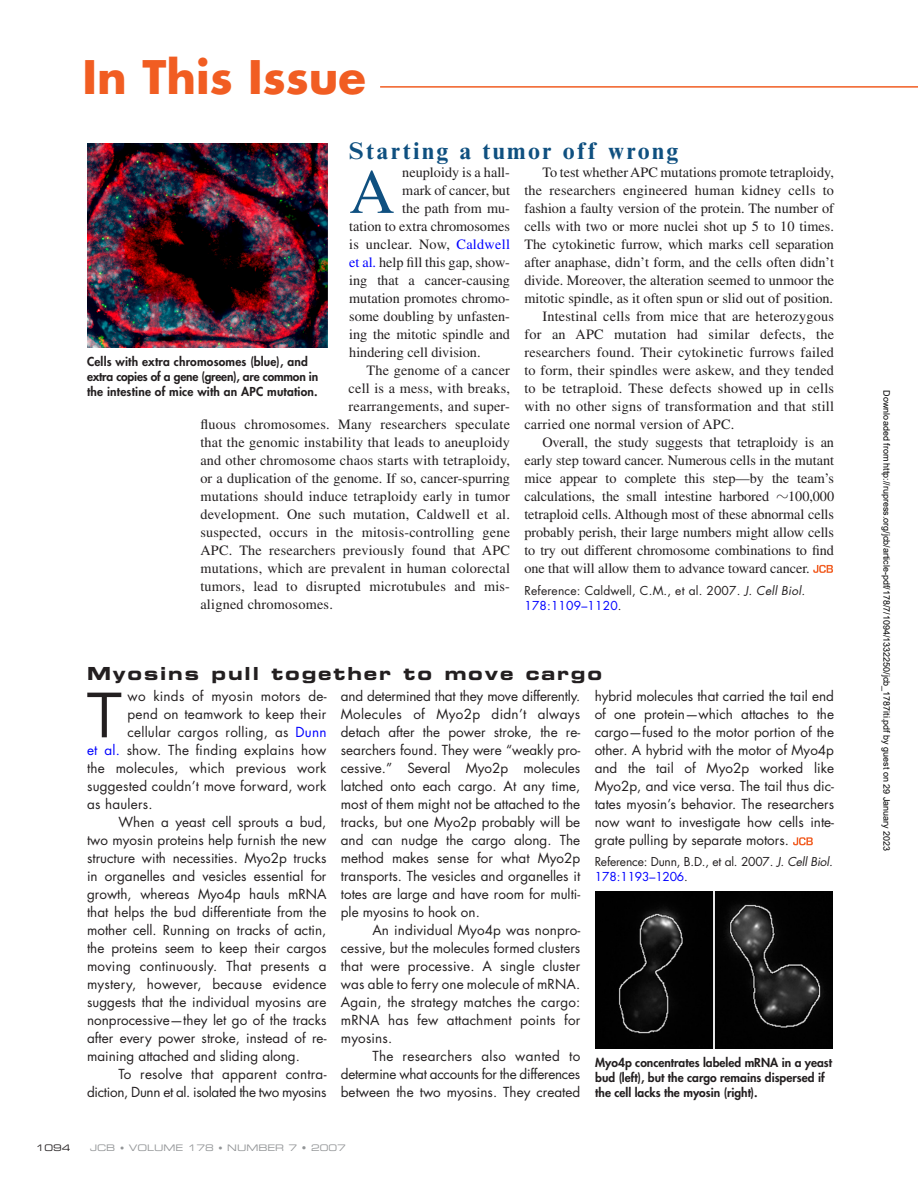
<style>
.page{position:relative;width:918px;height:1188px;background:#fff}
.page>*{position:absolute;margin:0;border:0;box-sizing:border-box;transform-origin:0 0}
.t1{font:63px "Times LT Std";color:#0f5080}
.t2{font:59.55px "Eurostile LT Std";color:#231f20}
.t3{font:700 45px "Futura Std";color:#f15d22}
.t4{font:700 24px "Times New Roman MT Std";letter-spacing:.1em;color:#0f5080}
.t5{font:18px "Eurostile LT Std Bold Ex 2";letter-spacing:.1em;color:#231f20}
.t6{font:14.25px/18px "Times LT Std";letter-spacing:.015em;color:#231f20;text-align:justify}
.t7{font:14.25px "Times LT Std";letter-spacing:-.005em;color:#231f20}
.t8{font:13.5px/18px "Futura Std";color:#231f20;text-align:justify}
.t9{font:13.5px "Futura Std";letter-spacing:-.02em;color:#231f20}
.t10{font:800 12px/15px "Futura Std";color:#231f20}
.t11{font:12px/14.2px "Futura Std";letter-spacing:.015em;color:#231f20}
.t12{font:12px/14.9px "Futura Std";letter-spacing:-.015em;color:#231f20}
.t13{font:9px "Arial";color:#000}
.t14{font:9px "Eurostile LT Std Ex 2";color:#949698}
.t15{font:9px "Eurostile LT Std Ex 2";color:#231f20}
.s1{color:#00f}
.s2{font-style:italic}
.s3{font-size:8.25px}
</style>
<div class="page">
<hr style="left:380px;top:86px;width:538px;height:2px;background:#f15d22">
<svg style="left:813px;top:565px;width:20px;height:8px"></svg>
<svg style="left:793px;top:837px;width:20px;height:8px"></svg>
<img style="left:87px;top:143px;width:241px;height:205px">
<img style="left:595px;top:892px;width:238px;height:157px">
<h3 class="t3" style="left:83px;top:56px;width:285px">In This Issue</h3>
<h3 class="t4" style="left:349px;top:142px;width:331px">Starting a tumor off wrong</h3>
<h1 class="t1" style="left:349px;top:168px;width:47px">A</h1>
<p class="t6" style="left:402px;top:165px;width:109px">neuploidy is a hall-</p>
<p class="t6" style="left:402px;top:183px;width:109px">mark of cancer, but</p>
<p class="t6" style="left:402px;top:201px;width:109px">the path from mu-</p>
<p class="t6" style="left:349px;top:219px;width:162px">tation to extra chromosomes</p>
<p class="t6" style="left:349px;top:237px;width:162px">is unclear. Now, <span class="s1">Caldwell</span></p>
<p class="t6" style="left:349px;top:255px;width:162px"><span class="s1">et al.</span> help fill this gap, show-</p>
<p class="t6" style="left:349px;top:273px;width:162px">ing that a cancer-causing</p>
<p class="t6" style="left:349px;top:291px;width:162px">mutation promotes chromo-</p>
<p class="t6" style="left:349px;top:309px;width:162px">some doubling by unfasten-</p>
<p class="t6" style="left:349px;top:327px;width:162px">ing the mitotic spindle and</p>
<p class="t6" style="left:349px;top:345px;width:133px">hindering cell division.</p>
<p class="t6" style="left:367px;top:363px;width:145px">The genome of a cancer</p>
<p class="t6" style="left:349px;top:381px;width:163px">cell is a mess, with breaks,</p>
<p class="t6" style="left:349px;top:399px;width:163px">rearrangements, and super-</p>
<p class="t6" style="left:200px;top:417px;width:311px">fluous chromosomes. Many researchers speculate</p>
<p class="t6" style="left:200px;top:435px;width:311px">that the genomic instability that leads to aneuploidy</p>
<p class="t6" style="left:200px;top:453px;width:311px">and other chromosome chaos starts with tetraploidy,</p>
<p class="t6" style="left:200px;top:471px;width:311px">or a duplication of the genome. If so, cancer-spurring</p>
<p class="t6" style="left:200px;top:489px;width:311px">mutations should induce tetraploidy early in tumor</p>
<p class="t6" style="left:200px;top:507px;width:311px">development. One such mutation, Caldwell et al.</p>
<p class="t6" style="left:200px;top:525px;width:311px">suspected, occurs in the mitosis-controlling gene</p>
<p class="t6" style="left:200px;top:543px;width:311px">APC. The researchers previously found that APC</p>
<p class="t6" style="left:200px;top:561px;width:311px">mutations, which are prevalent in human colorectal</p>
<p class="t6" style="left:200px;top:579px;width:311px">tumors, lead to disrupted microtubules and mis-</p>
<p class="t6" style="left:200px;top:597px;width:134px">aligned chromosomes.</p>
<p class="t10" style="left:87px;top:355px;width:233px">Cells with extra chromosomes (blue), and extra copies of a gene (green), are common in the intestine of mice with an APC mutation.</p>
<p class="t6" style="left:542px;top:165px;width:293px">To test whether APC mutations promote tetraploidy,</p>
<p class="t6" style="left:524px;top:183px;width:311px">the researchers engineered human kidney cells to</p>
<p class="t6" style="left:524px;top:201px;width:311px">fashion a faulty version of the protein. The number of</p>
<p class="t6" style="left:524px;top:219px;width:311px">cells with two or more nuclei shot up 5 to 10 times.</p>
<p class="t6" style="left:524px;top:237px;width:311px">The cytokinetic furrow, which marks cell separation</p>
<p class="t6" style="left:524px;top:255px;width:311px">after anaphase, didn’t form, and the cells often didn’t</p>
<p class="t6" style="left:524px;top:273px;width:311px">divide. Moreover, the alteration seemed to unmoor the</p>
<p class="t6" style="left:524px;top:291px;width:310px">mitotic spindle, as it often spun or slid out of position.</p>
<p class="t6" style="left:542px;top:309px;width:293px">Intestinal cells from mice that are heterozygous</p>
<p class="t6" style="left:524px;top:327px;width:311px">for an APC mutation had similar defects, the</p>
<p class="t6" style="left:524px;top:345px;width:311px">researchers found. Their cytokinetic furrows failed</p>
<p class="t6" style="left:524px;top:363px;width:311px">to form, their spindles were askew, and they tended</p>
<p class="t6" style="left:524px;top:381px;width:311px">to be tetraploid. These defects showed up in cells</p>
<p class="t6" style="left:524px;top:399px;width:311px">with no other signs of transformation and that still</p>
<p class="t6" style="left:524px;top:417px;width:211px">carried one normal version of APC.</p>
<p class="t7" style="left:542px;top:437px;width:293px">Overall, the study suggests that tetraploidy is an</p>
<p class="t7" style="left:524px;top:455px;width:311px">early step toward cancer. Numerous cells in the mutant</p>
<p class="t7" style="left:524px;top:473px;width:311px">mice appear to complete this step—by the team’s</p>
<p class="t7" style="left:524px;top:491px;width:246px">calculations, the small intestine harbored</p>
<p class="t6" style="left:524px;top:489px;width:311px;text-indent:264px">100,000 tetraploid cells. Although most of these abnormal cells probably perish, their large numbers might allow cells to try out different chromosome combinations to find one that will allow them to advance toward cancer.</p>
<p class="t11" style="left:524px;top:585px;width:282px">Reference: Caldwell, C.M., et al. 2007. <span class="s2">J. Cell Biol.<br></span><span class="s1">178:1109–1120</span>.</p>
<h3 class="t5" style="left:87px;top:665px;width:517px">Myosins pull together to move cargo</h3>
<h2 class="t2" style="left:87px;top:688px;width:36px">T</h2>
<p class="t8" style="left:128px;top:688px;width:200px">wo kinds of myosin motors de-</p>
<p class="t8" style="left:341px;top:688px;width:241px">and determined that they move differently.<br>Molecules of Myo2p didn’t always detach after the power stroke, the re&shy;searchers found. They were “weakly pro&shy;cessive.” Several Myo2p molecules latched onto each cargo. At any time, most of them might not be attached to the tracks, but one Myo2p probably will be and can nudge the cargo along. The method makes sense for what Myo2p transports. The vesicles and organelles it totes are large and have room for multi&shy;ple myosins to hook on.</p>
<p class="t8" style="left:341px;top:922px;width:241px;text-indent:31px">An individual Myo4p was nonpro&shy;cessive, but the molecules formed clusters that were processive. A single cluster was able to ferry one molecule of mRNA.<br>Again, the strategy matches the cargo: mRNA has few attachment points for myosins.</p>
<p class="t8" style="left:341px;top:1048px;width:241px;text-indent:31px">The researchers also wanted to determine what accounts for the differences between the two myosins. They created</p>
<p class="t8" style="left:595px;top:688px;width:241px">hybrid molecules that carried the tail end of one protein—which attaches to the cargo—fused to the motor portion of the other. A hybrid with the motor of Myo4p and the tail of Myo2p worked like Myo2p, and vice versa. The tail thus dic&shy;tates myosin’s behavior. The researchers now want to investigate how cells inte&shy;grate pulling by separate motors.</p>
<p class="t12" style="left:595px;top:855px;width:240px">Reference: Dunn, B.D., et al. 2007. <span class="s2">J. Cell Biol.<br></span><span class="s1">178:1193–1206</span>.</p>
<p class="t8" style="left:128px;top:706px;width:200px">pend on teamwork to keep their</p>
<p class="t8" style="left:128px;top:724px;width:200px">cellular cargos rolling, as <span class="s1">Dunn</span></p>
<p class="t8" style="left:87px;top:742px;width:241px"><span class="s1">et al.</span> show. The finding explains how</p>
<p class="t8" style="left:87px;top:760px;width:241px">the molecules, which previous work</p>
<p class="t8" style="left:87px;top:778px;width:241px">suggested couldn’t move forward, work</p>
<p class="t8" style="left:87px;top:796px;width:67px">as haulers.</p>
<p class="t8" style="left:119px;top:814px;width:209px">When a yeast cell sprouts a bud,</p>
<p class="t8" style="left:87px;top:832px;width:241px">two myosin proteins help furnish the new</p>
<p class="t8" style="left:87px;top:850px;width:241px">structure with necessities. Myo2p trucks</p>
<p class="t8" style="left:87px;top:868px;width:241px">in organelles and vesicles essential for</p>
<p class="t8" style="left:87px;top:886px;width:241px">growth, whereas Myo4p hauls mRNA</p>
<p class="t8" style="left:87px;top:904px;width:241px">that helps the bud differentiate from the</p>
<p class="t8" style="left:87px;top:922px;width:241px">mother cell. Running on tracks of actin,</p>
<p class="t8" style="left:87px;top:940px;width:241px">the proteins seem to keep their cargos</p>
<p class="t8" style="left:87px;top:958px;width:241px">moving continuously. That presents a</p>
<p class="t8" style="left:87px;top:976px;width:241px">mystery, however, because evidence</p>
<p class="t8" style="left:87px;top:994px;width:241px">suggests that the individual myosins are</p>
<p class="t8" style="left:87px;top:1012px;width:241px">nonprocessive—they let go of the tracks</p>
<p class="t8" style="left:87px;top:1030px;width:241px">after every power stroke, instead of re-</p>
<p class="t8" style="left:87px;top:1048px;width:214px">maining attached and sliding along.</p>
<p class="t8" style="left:119px;top:1066px;width:209px">To resolve that apparent contra-</p>
<p class="t9" style="left:87px;top:1086px;width:241px">diction, Dunn et al. isolated the two myosins</p>
<p class="t10" style="left:595px;top:1056px;width:238px">Myo4p concentrates labeled mRNA in a yeast bud (left), but the cargo remains dispersed if the cell lacks the myosin (right).</p>
<p class="t15" style="left:36px;top:1144px;width:36px">1094</p>
<p class="t14" style="left:90px;top:1144px;width:257px">JCB <span class="s3">•</span> VOLUME 178 <span class="s3">•</span> NUMBER 7 • 2007</p>
<p class="t13" style="left:890px;top:390px;width:462px;rotate:90deg">Downloaded from http://rupress.org/jcb/article-pdf/178/7/1094/1332250/jcb_1787iti.pdf by guest on 29 January 2023</p>
</div>
